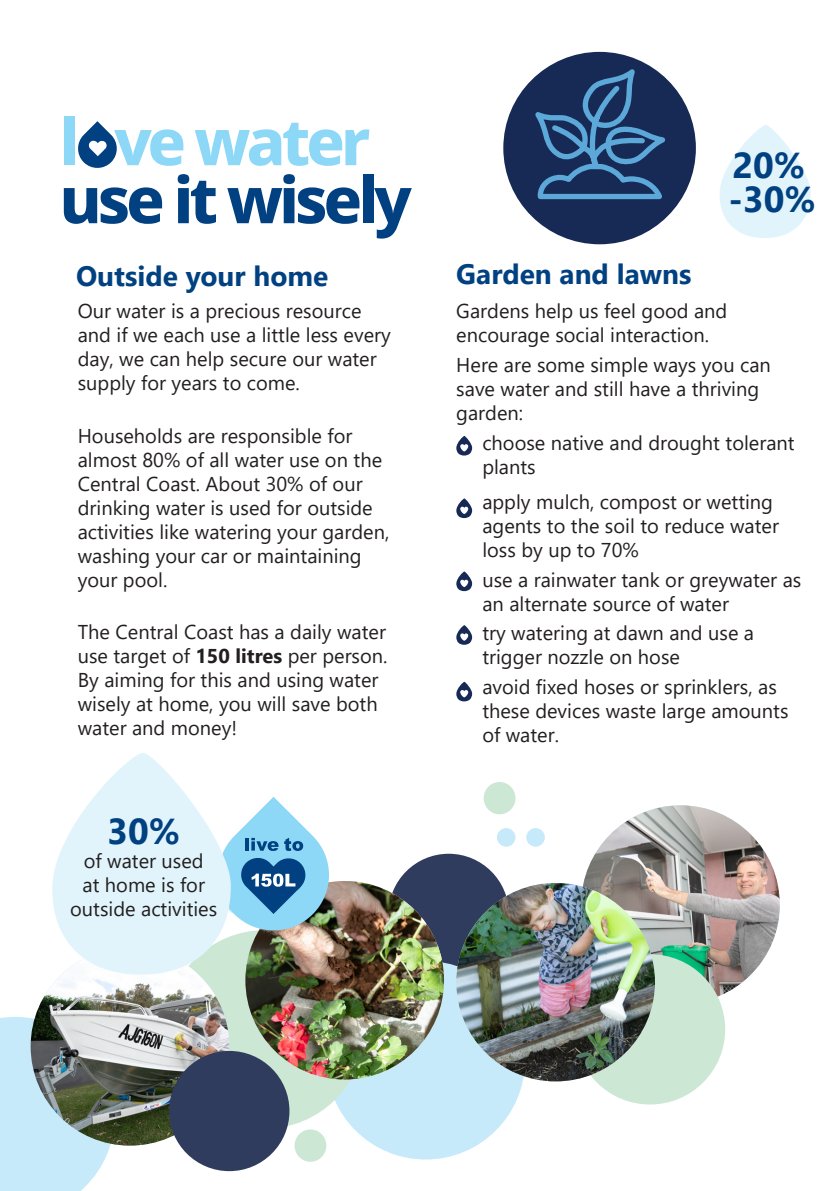
<style>
.page{position:relative;width:840px;height:1191px;background:#fff}
.page>*{position:absolute;margin:0;border:0;box-sizing:border-box;transform-origin:0 0}
.t1{font:700 36px "Segoe UI";color:#014181}
.t2{font:700 28px "Segoe UI";color:#014181}
.t3{font:20px/24px "Segoe UI";color:#231f20}
.s1{font-weight:700}
</style>
<div class="page">
<div style="left:388px;top:853px;width:120px;height:121px;background:#303c5e;border-radius:50%"></div>
<svg style="left:503px;top:52px;width:192px;height:192px"></svg>
<svg style="left:0;top:1017px;width:115px;height:174px;background:#c8eaf8"></svg>
<div style="left:326px;top:961px;width:198px;height:198px;background:#c6eafa;border-radius:50%"></div>
<img style="left:581px;top:805px;width:198px;height:198px;border-radius:99px">
<div style="left:166px;top:930px;width:198px;height:198px;background:#cce7d4;border-radius:50%"></div>
<div style="left:574px;top:954px;width:150px;height:150px;background:#cce7d4;border-radius:50%"></div>
<img style="left:456px;top:883px;width:198px;height:198px;border-radius:99px">
<img style="left:245px;top:881px;width:199px;height:198px;border-radius:99px">
<img style="left:31px;top:947px;width:198px;height:198px;border-radius:99px">
<div style="left:169px;top:1051px;width:120px;height:120px;background:#303c5e;border-radius:50%"></div>
<div style="left:294px;top:1129px;width:32px;height:32px;background:#cce7d4;border-radius:50%"></div>
<div style="left:64px;top:116px;width:11px;height:49px;background:#8dd7f7"></div>
<svg style="left:64px;top:121px;width:347px;height:117px"></svg>
<svg style="left:52px;top:753px;width:277px;height:221px"></svg>
<div style="left:483px;top:782px;width:32px;height:32px;background:#cce7d4;border-radius:50%"></div>
<div style="left:496px;top:828px;width:19px;height:18px;background:#c6eafa;border-radius:50%"></div>
<div style="left:526px;top:828px;width:18px;height:18px;background:#c6eafa;border-radius:50%"></div>
<svg style="left:719px;top:125px;width:91px;height:113px"></svg>
<svg style="left:456px;top:436px;width:16px;height:19px"></svg>
<svg style="left:456px;top:498px;width:16px;height:20px"></svg>
<svg style="left:456px;top:571px;width:16px;height:20px"></svg>
<svg style="left:456px;top:625px;width:16px;height:20px"></svg>
<svg style="left:456px;top:682px;width:16px;height:19px"></svg>
<p class="t2" style="left:76px;top:249px;width:254px">Outside your home</p>
<p class="t2" style="left:456px;top:247px;width:236px">Garden and lawns</p>
<p class="t1" style="left:732px;top:131px;width:74px">20%</p>
<p class="t1" style="left:728px;top:165px;width:89px">-30%</p>
<p class="t3" style="left:78px;top:297px;width:314px">Our water is a precious resource and if we each use a little less every day, we can help secure our water supply for years to come.</p>
<p class="t3" style="left:78px;top:422px;width:313px">Households are responsible for almost 80% of all water use on the<br>Central Coast. About 30% of our drinking water is used for outside activities like watering your garden, washing your car or maintaining your pool.</p>
<p class="t3" style="left:78px;top:618px;width:311px">The Central Coast has a daily water use target of <span class="s1">150 litres</span> per person.<br>By aiming for this and using water wisely at home, you will save both water and money!</p>
<p class="t1" style="left:107px;top:797px;width:74px">30%</p>
<p class="t3" style="left:70px;top:846px;width:148px;text-align:center">of water used<br>at home is for outside activities</p>
<p class="t3" style="left:456px;top:297px;width:272px">Gardens help us feel good and encourage social interaction.</p>
<p class="t3" style="left:456px;top:351px;width:316px">Here are some simple ways you can save water and still have a thriving garden:</p>
<p class="t3" style="left:482px;top:429px;width:314px">choose native and drought tolerant plants</p>
<p class="t3" style="left:482px;top:488px;width:298px">apply mulch, compost or wetting agents to the soil to reduce water loss by up to 70%</p>
<p class="t3" style="left:482px;top:566px;width:320px">use a rainwater tank or greywater as an alternate source of water</p>
<p class="t3" style="left:482px;top:619px;width:273px">try watering at dawn and use a trigger nozzle on hose</p>
<p class="t3" style="left:482px;top:673px;width:307px">avoid fixed hoses or sprinklers, as these devices waste large amounts of water.</p>
</div>
